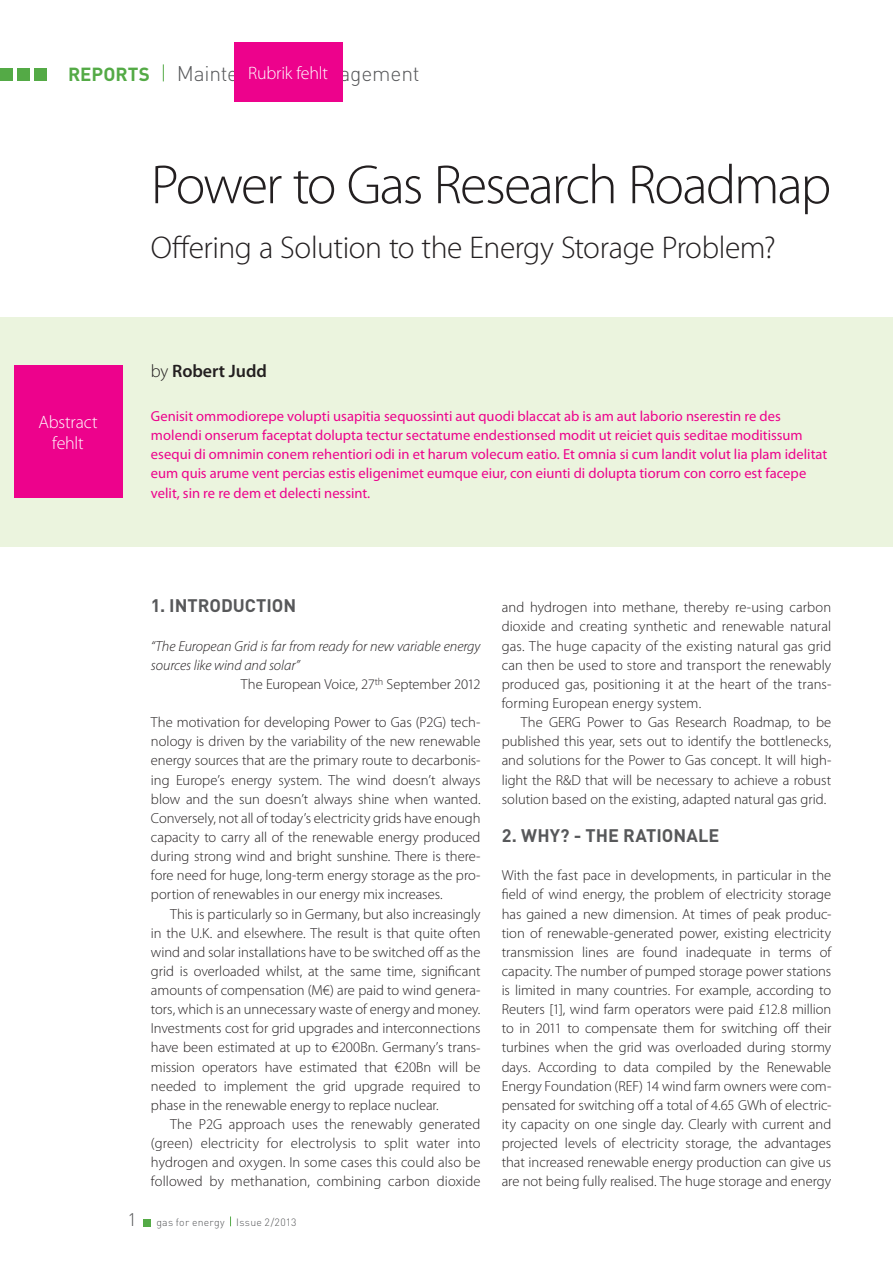
<style>
.page{position:relative;width:893px;height:1263px;background:#fff}
.page>*{position:absolute;margin:0;border:0;box-sizing:border-box;transform-origin:0 0}
.t1{font:300 55.5px "Myriad Pro";letter-spacing:-.035em;color:#231f20}
.t2{font:300 31.5px "Myriad Pro";letter-spacing:-.01em;color:#231f20}
.t3{font:300 21px "DIN";letter-spacing:-.01em;color:#57585a}
.t4{font:700 18.75px "DIN";letter-spacing:.005em;color:#54aa46}
.t5{font:700 18px "DIN";color:#57585a}
.t6{font:300 18px/21.6px "Myriad Pro";letter-spacing:-.01em;color:#fff;text-align:center}
.t7{font:600 18px "Myriad Pro";letter-spacing:-.005em;color:#231f20}
.t8{font:300 18px "DIN";color:#57585a}
.t9{font:300 14.55px/19.2px "Myriad Pro";color:#231f20;text-align:justify}
.t10{font:14.55px/19.2px "Myriad Pro";color:#ed028c}
.t11{font:italic 300 14.55px "Myriad Pro";letter-spacing:-.005em;color:#231f20}
.t12{font:300 10.5px "DIN";letter-spacing:.02em;color:#57585a}
.s1{font-weight:300}
</style>
<div class="page">
<div style="left:143px;top:1219px;width:7px;height:7px;background:#54aa46"></div>
<div style="left:0;top:68px;width:13px;height:13px;background:#54aa46"></div>
<div style="left:17px;top:68px;width:13px;height:13px;background:#54aa46"></div>
<div style="left:34px;top:68px;width:13px;height:13px;background:#54aa46"></div>
<svg style="left:163px;top:64px;width:1px;height:17px"></svg>
<div style="left:0;top:317px;width:893px;height:229px;background:#ebf4de"></div>
<hr style="left:892px;top:162px;width:1px;height:489px;background:#eeeeef">
<div style="left:14px;top:365px;width:108px;height:133px;background:#ed028c"></div>
<div style="left:234px;top:43px;width:108px;height:59px;background:#ed028c"></div>
<p class="t4" style="left:68px;top:62px;width:83px">REPORTS</p>
<h3 class="t3" style="left:177px;top:60px;width:244px">Maintenance management</h3>
<p class="t6" style="left:248px;top:63px;width:81px">Rubrik fehlt</p>
<p class="t6" style="left:38px;top:411px;width:61px">Abstract fehlt</p>
<h1 class="t1" style="left:151px;top:154px;width:682px">Power to Gas Research Roadmap</h1>
<h2 class="t2" style="left:151px;top:230px;width:626px">Offering a Solution to the Energy Storage Problem?</h2>
<p class="t7" style="left:151px;top:360px;width:118px"><span class="s1">by</span> Robert Judd</p>
<p class="t10" style="left:151px;top:406px;width:678px">Genisit ommodiorepe volupti usapitia sequossinti aut quodi blaccat ab is am aut laborio nserestin re des molendi onserum faceptat dolupta tectur sectatume endestionsed modit ut reiciet quis seditae moditissum esequi di omnimin conem rehentiori odi in et harum volecum eatio. Et omnia si cum landit volut lia plam idelitat eum quis arume vent percias estis eligenimet eumque eiur, con eiunti di dolupta tiorum con corro est facepe velit, sin re re dem et delecti nessint.</p>
<p class="t5" style="left:151px;top:594px;width:147px">1. INTRODUCTION</p>
<p class="t11" style="left:151px;top:638px;width:331px">“The European Grid is far from ready for new variable energy</p>
<p class="t11" style="left:151px;top:657px;width:150px">sources like wind and solar”</p>
<p class="t9" style="left:241px;top:675px;width:241px">The European Voice, 27<sup>th</sup> September 2012</p>
<p class="t9" style="left:151px;top:713px;width:331px">The motivation for developing Power to Gas (P2G) tech&shy;nology is driven by the variability of the new renewable energy sources that are the primary route to decarbonis&shy;ing Europe’s energy system. The wind doesn’t always blow and the sun doesn’t always shine when wanted.<br>Conversely, not all of today’s electricity grids have enough capacity to carry all of the renewable energy produced during strong wind and bright sunshine. There is there&shy;fore need for huge, long-term energy storage as the pro&shy;portion of renewables in our energy mix increases.</p>
<p class="t9" style="left:151px;top:904px;width:331px;text-indent:19px">This is particularly so in Germany, but also increasingly in the U.K. and elsewhere. The result is that quite often wind and solar installations have to be switched off as the grid is overloaded whilst, at the same time, significant amounts of compensation (M€) are paid to wind genera&shy;tors, which is an unnecessary waste of energy and money.<br>Investments cost for grid upgrades and interconnections have been estimated at up to €200Bn. Germany’s trans&shy;mission operators have estimated that €20Bn will be needed to implement the grid upgrade required to phase in the renewable energy to replace nuclear.</p>
<p class="t9" style="left:151px;top:1115px;width:331px;text-indent:19px">The P2G approach uses the renewably generated (green) electricity for electrolysis to split water into hydrogen and oxygen. In some cases this could also be followed by methanation, combining carbon dioxide</p>
<p class="t8" style="left:128px;top:1209px;width:11px">1</p>
<p class="t12" style="left:156px;top:1216px;width:142px">gas for energy Issue 2/2013</p>
<p class="t9" style="left:502px;top:598px;width:331px">and hydrogen into methane, thereby re-using carbon dioxide and creating synthetic and renewable natural gas. The huge capacity of the existing natural gas grid can then be used to store and transport the renewably produced gas, positioning it at the heart of the trans&shy;forming European energy system.</p>
<p class="t9" style="left:502px;top:713px;width:331px;text-indent:19px">The GERG Power to Gas Research Roadmap, to be published this year, sets out to identify the bottlenecks, and solutions for the Power to Gas concept. It will high&shy;light the R&amp;D that will be necessary to achieve a robust solution based on the existing, adapted natural gas grid.</p>
<p class="t5" style="left:502px;top:824px;width:219px">2. WHY? - THE RATIONALE</p>
<p class="t9" style="left:502px;top:866px;width:331px">With the fast pace in developments, in particular in the field of wind energy, the problem of electricity storage has gained a new dimension. At times of peak produc&shy;tion of renewable-generated power, existing electricity transmission lines are found inadequate in terms of capacity. The number of pumped storage power stations is limited in many countries. For example, according to Reuters [1], wind farm operators were paid £12.8 million to in 2011 to compensate them for switching off their turbines when the grid was overloaded during stormy days. According to data compiled by the Renewable Energy Foundation (REF) 14 wind farm owners were com&shy;pensated for switching off a total of 4.65 GWh of electric&shy;ity capacity on one single day. Clearly with current and projected levels of electricity storage, the advantages that increased renewable energy production can give us are not being fully realised. The huge storage and energy</p>
</div>
